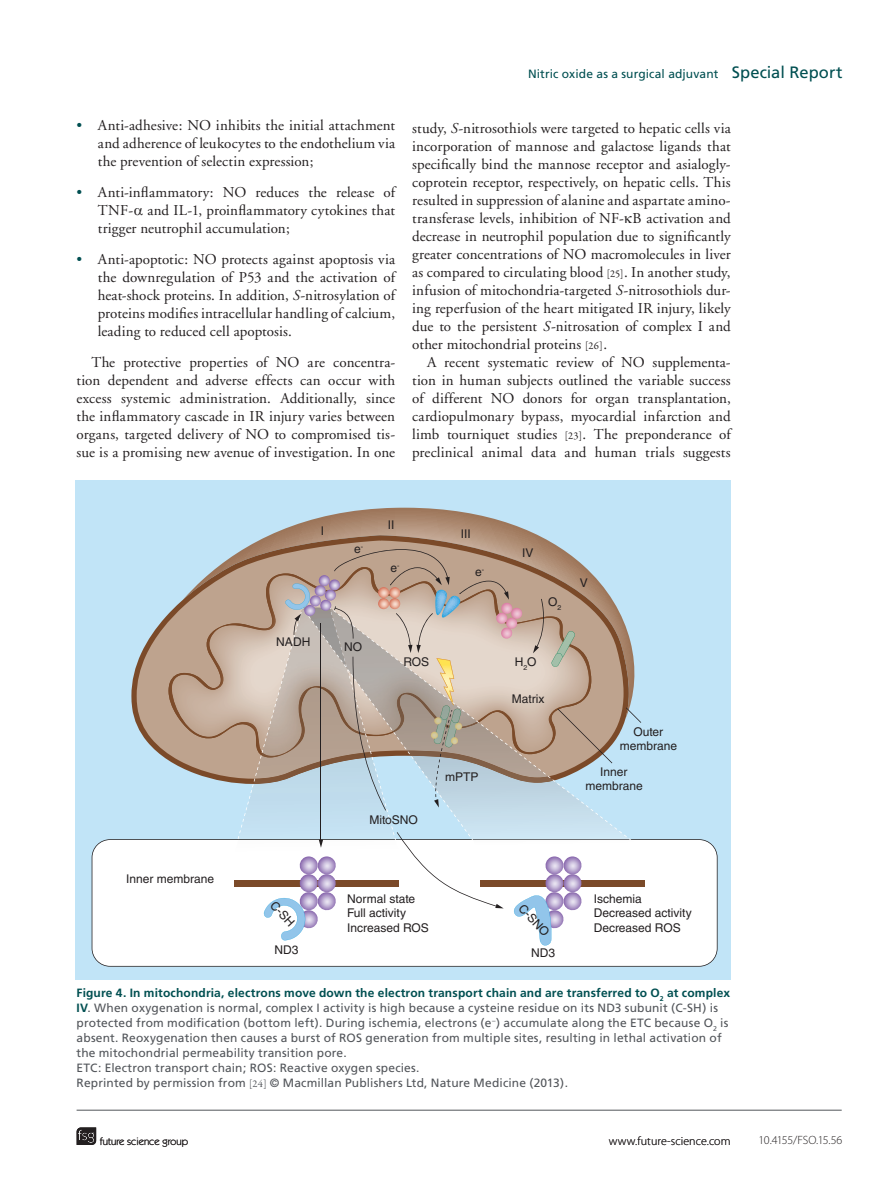
<style>
.page{position:relative;width:885px;height:1191px;background:#fff}
.page>*{position:absolute;margin:0;border:0;box-sizing:border-box;transform-origin:0 0}
.t1{font:15px/18px "Adobe Garamond";letter-spacing:.01em;color:#231f20;text-align:justify}
.t2{font:12px/15px "Frutiger";letter-spacing:.01em;color:#52555a}
.t3{font:12px/14.4px "Helvetica LT Std";color:#231f20;text-align:center}
.t4{font:12px "Frutiger";letter-spacing:.01em;color:#004f51}
.t5{font:300 12px "Myriad Pro";letter-spacing:.005em;color:#231f20}
.t6{font:300 12px "Myriad Pro";letter-spacing:-.035em;color:#231f20}
.t7{font:10.5px "Itc Kabel";color:#231f20}
.s1{color:#004f51}
.s2{font-style:italic}
.s3{font-size:16.5px}
.s4{font-family:"Garamond Premr Pro";font-size:10.5px}
.s5{font-weight:700;color:#004f51}
</style>
<div class="page">
<svg style="left:77px;top:1127px;width:19px;height:18px"></svg>
<hr style="left:77px;top:1109px;width:764px;height:1px;background:#52555a">
<div style="left:75px;top:480px;width:655px;height:499px;background:#c1e4f7"></div>
<svg style="left:270px;top:508px;width:268px;height:27px"></svg>
<svg style="left:131px;top:535px;width:431px;height:248px"></svg>
<svg style="left:164px;top:564px;width:71px;height:206px;fill:#bea38e"></svg>
<img style="left:168px;top:569px;width:67px;height:186px">
<div style="left:92px;top:839px;width:625px;height:127px;background:#fff"></div>
<div style="left:234px;top:880px;width:165px;height:6px;background:#7b4a29"></div>
<div style="left:480px;top:880px;width:164px;height:6px;background:#7b4a29"></div>
<svg style="left:235px;top:549px;width:406px;height:397px"></svg>
<p class="t1" style="left:98px;top:117px;width:299px;text-indent:-21px"><span class="s1">•</span> Anti-adhesive: NO inhibits the initial attachment and adherence of leukocytes to the endothelium via the prevention of selectin expression;</p>
<p class="t1" style="left:98px;top:183px;width:299px;text-indent:-21px"><span class="s1">•</span> Anti-inflammatory: NO reduces the release of TNF- and IL-1, proinflammatory cytokines that trigger neutrophil accumulation;</p>
<p class="t1" style="left:98px;top:250px;width:299px;text-indent:-21px"><span class="s1">•</span> Anti-apoptotic: NO protects against apoptosis via the downregulation of P53 and the activation of heat-shock proteins. In addition, <span class="s2">S-</span>nitrosylation of proteins modifies intracellular handling of calcium, leading to reduced cell apoptosis.</p>
<p class="t1" style="left:77px;top:353px;width:320px;text-indent:15px">The protective properties of NO are concentra&shy;tion dependent and adverse effects can occur with excess systemic administration. Additionally, since the inflammatory cascade in IR injury varies between organs, targeted delivery of NO to compromised tis&shy;sue is a promising new avenue of investigation. In one</p>
<p class="t4" style="left:528px;top:67px;width:316px">Nitric oxide as a surgical adjuvant <span class="s3">Special Report</span></p>
<p class="t1" style="left:412px;top:119px;width:320px">study, <span class="s2">S-</span>nitrosothiols were targeted to hepatic cells via incorporation of mannose and galactose ligands that specifically bind the mannose receptor and asialogly&shy;coprotein receptor, respectively, on hepatic cells. This resulted in suppression of alanine and aspartate amino&shy;transferase levels, inhibition of NF- B activation and decrease in neutrophil population due to significantly greater concentrations of NO macromolecules in liver as compared to circulating blood <span class="s4">[25]</span>. In another study, infusion of mitochondria-targeted <span class="s2">S-</span>nitrosothiols dur&shy;ing reperfusion of the heart mitigated IR injury, likely due to the persistent <span class="s2">S-</span>nitrosation of complex I and other mitochondrial proteins <span class="s4">[26]</span>.</p>
<p class="t1" style="left:412px;top:353px;width:320px;text-indent:15px">A recent systematic review of NO supplementa&shy;tion in human subjects outlined the variable success of different NO donors for organ transplantation, cardiopulmonary bypass, myocardial infarction and limb tourniquet studies <span class="s4">[23]</span>. The preponderance of preclinical animal data and human trials suggests</p>
<p class="t3" style="left:321px;top:524px;width:5px">I</p>
<p class="t3" style="left:354px;top:542px;width:10px">e<sup>-</sup></p>
<p class="t3" style="left:276px;top:635px;width:35px">NADH</p>
<p class="t3" style="left:344px;top:639px;width:19px">NO</p>
<p class="t3" style="left:388px;top:518px;width:8px">II</p>
<p class="t3" style="left:390px;top:561px;width:11px">e<sup>-</sup></p>
<p class="t3" style="left:461px;top:526px;width:12px">III</p>
<p class="t3" style="left:475px;top:565px;width:10px">e<sup>-</sup></p>
<p class="t3" style="left:522px;top:546px;width:13px">IV</p>
<p class="t3" style="left:548px;top:595px;width:15px">O<sub>2</sub></p>
<p class="t3" style="left:580px;top:575px;width:10px">V</p>
<p class="t3" style="left:126px;top:871px;width:90px">Inner membrane</p>
<p class="t3" style="left:403px;top:655px;width:27px">ROS</p>
<p class="t3" style="left:369px;top:812px;width:50px">MitoSNO</p>
<p class="t3" style="left:445px;top:770px;width:35px">mPTP</p>
<p class="t3" style="left:514px;top:655px;width:23px">H<sub>2</sub>O</p>
<p class="t3" style="left:511px;top:692px;width:34px">Matrix</p>
<p class="t3" style="left:619px;top:724px;width:59px">Outer membrane</p>
<p class="t3" style="left:585px;top:764px;width:59px">Inner membrane</p>
<p class="t3" style="left:347px;top:891px;width:83px;text-align:left">Normal state<br>Full activity<br>Increased ROS</p>
<p class="t3" style="left:593px;top:891px;width:100px;text-align:left">Ischemia<br>Decreased activity<br>Decreased ROS</p>
<p class="t3" style="left:278px;top:898px;width:31px;rotate:47deg">C-SH</p>
<p class="t3" style="left:526px;top:901px;width:40px;rotate:47deg">C-SNO</p>
<p class="t3" style="left:274px;top:942px;width:25px">ND3</p>
<p class="t3" style="left:531px;top:945px;width:25px">ND3</p>
<p class="t2" style="left:77px;top:985px;width:655px"><span class="s5">Figure 4. In mitochondria, electrons move down the electron transport chain and are transferred to O</span><sub>2</sub> <span class="s5">at complex IV</span>. When oxygenation is normal, complex I activity is high because a cysteine residue on its ND3 subunit (C-SH) is protected from modification (bottom left). During ischemia, electrons (e<sup>–</sup>) accumulate along the ETC because O<sub>2</sub> is absent. Reoxygenation then causes a burst of ROS generation from multiple sites, resulting in lethal activation of the mitochondrial permeability transition pore.<br>ETC: Electron transport chain; ROS: Reactive oxygen species.<br>Reprinted by permission from <span class="s4">[24]</span> © Macmillan Publishers Ltd, Nature Medicine (2013).</p>
<p class="t7" style="left:100px;top:1135px;width:90px">future science group</p>
<p class="t5" style="left:608px;top:1134px;width:123px">www.future-science.com</p>
<p class="t6" style="left:758px;top:1133px;width:85px">10.4155/FSO.15.56</p>
</div>
